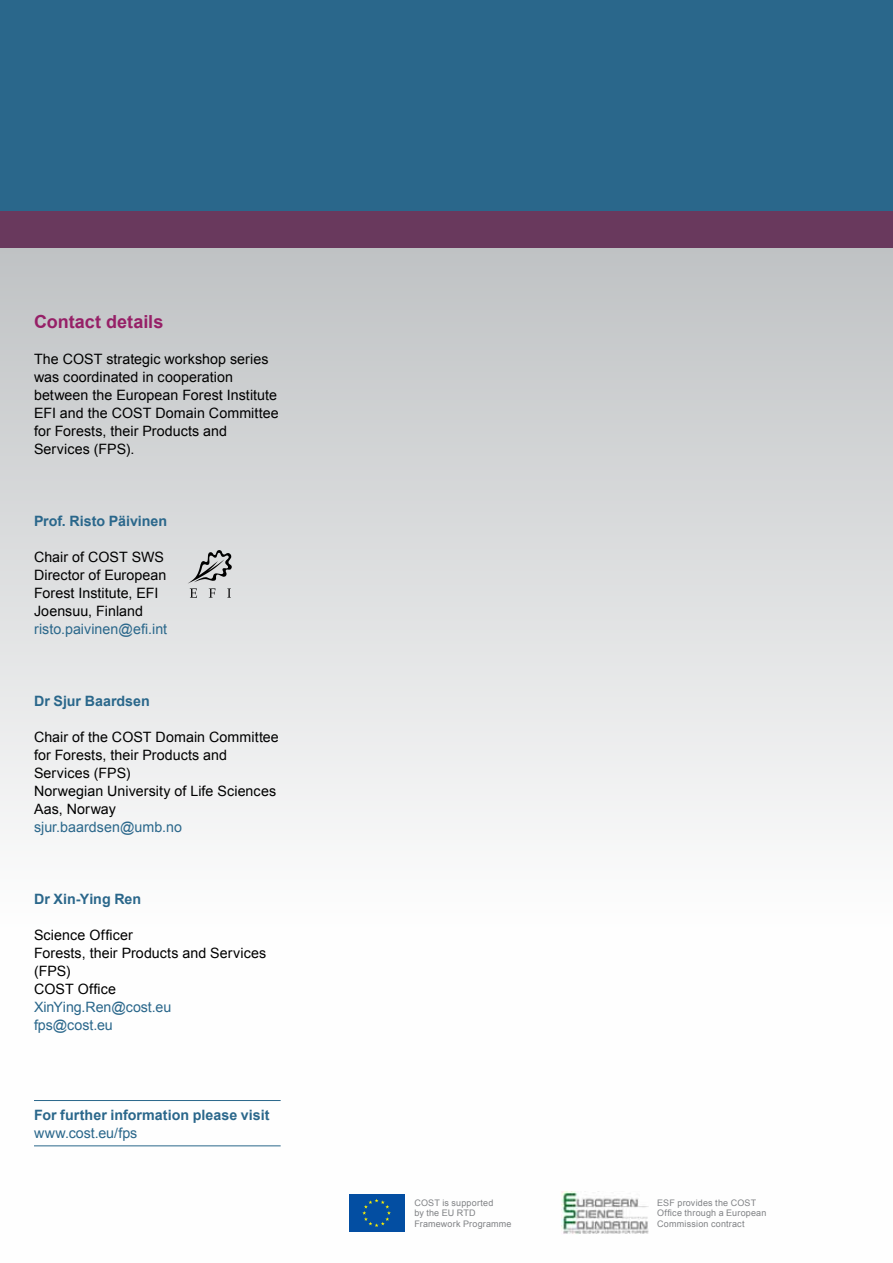
<style>
.page{position:relative;width:893px;height:1263px;background:#fff}
.page>*{position:absolute;margin:0;border:0;box-sizing:border-box;transform-origin:0 0}
.t1{font:700 18px "Arial";color:#962067}
.t2{font:14.25px/18px "Arial";letter-spacing:.005em;color:#000}
.t3{font:14.25px/18px "Arial";color:#2a678b}
.t4{font:700 14.25px "Arial";color:#2a678b}
.t5{font:9px/10.8px "Arial";letter-spacing:.02em;color:#808285}
</style>
<div class="page">
<div style="left:0;top:210px;width:893px;height:1052px;background:linear-gradient(to bottom,#c3c6c8,#fff)"></div>
<img style="left:562px;top:1191px;width:89px;height:44px">
<div style="left:349px;top:1194px;width:57px;height:38px;background:#034ea2"></div>
<svg style="left:362px;top:1199px;width:29px;height:28px"></svg>
<div style="left:0;top:21px;width:893px;height:227px;background:#69395d"></div>
<div style="left:0;top:0;width:893px;height:211px;background:#2a678b"></div>
<svg style="left:188px;top:550px;width:44px;height:48px;background:#b3b5b5"></svg>
<hr style="left:34px;top:1100px;width:247px;height:1px;background:#2a678b">
<hr style="left:34px;top:1145px;width:247px;height:1px;background:#2a678b">
<p class="t1" style="left:34px;top:310px;width:131px">Contact details</p>
<p class="t2" style="left:34px;top:350px;width:246px">The COST strategic workshop series was coordinated in cooperation between the European Forest Institute<br>EFI and the COST Domain Committee for Forests, their Products and<br>Services (FPS).</p>
<p class="t4" style="left:34px;top:511px;width:135px">Prof. Risto Päivinen</p>
<p class="t2" style="left:34px;top:548px;width:134px">Chair of COST SWS<br>Director of European<br>Forest Institute, EFI<br>Joensuu, Finland</p>
<p class="t3" style="left:34px;top:620px;width:135px">risto.paivinen@efi.int</p>
<p class="t4" style="left:34px;top:691px;width:117px">Dr Sjur Baardsen</p>
<p class="t2" style="left:34px;top:728px;width:246px">Chair of the COST Domain Committee for Forests, their Products and<br>Services (FPS)<br>Norwegian University of Life Sciences<br>Aas, Norway</p>
<p class="t3" style="left:34px;top:818px;width:150px">sjur.baardsen@umb.no</p>
<p class="t4" style="left:34px;top:889px;width:109px">Dr Xin-Ying Ren</p>
<p class="t2" style="left:34px;top:926px;width:234px">Science Officer<br>Forests, their Products and Services (FPS)<br>COST Office</p>
<p class="t3" style="left:34px;top:998px;width:139px">XinYing.Ren@cost.eu fps@cost.eu</p>
<p class="t4" style="left:34px;top:1105px;width:237px">For further information please visit</p>
<p class="t3" style="left:34px;top:1124px;width:105px">www.cost.eu/fps</p>
<p class="t5" style="left:414px;top:1197px;width:99px">COST is supported<br>by the EU RTD<br>Framework Programme</p>
<p class="t5" style="left:657px;top:1197px;width:111px">ESF provides the COST<br>Office through a European<br>Commission contract</p>
</div>
